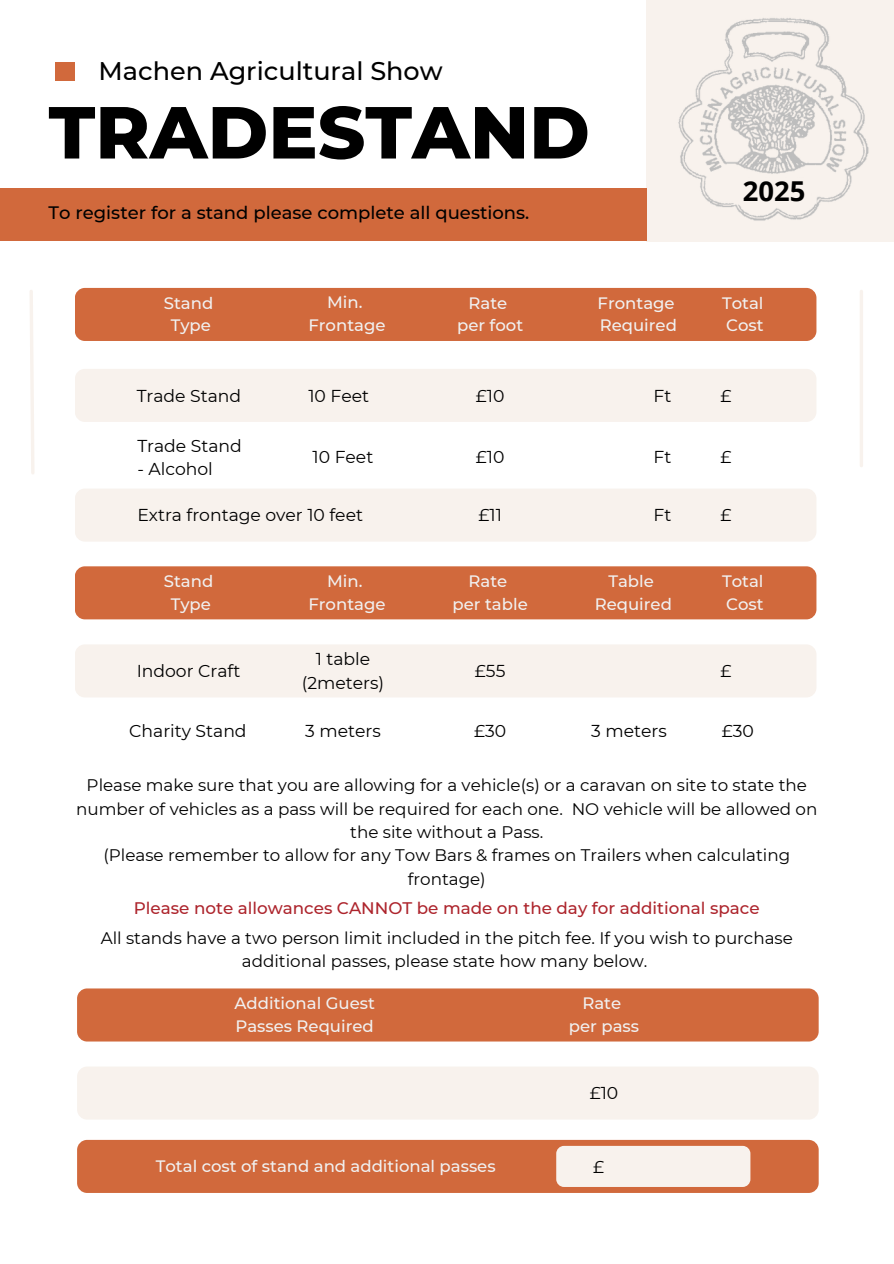
<style>
.page{position:relative;width:894px;height:1264px;background:#fff}
.page>*{position:absolute;margin:0;border:0;box-sizing:border-box;transform-origin:0 0}
.t1{font:800 73.5px "Montserrat";color:#000}
.t2{font:700 27.45px "Open Sans";color:#000}
.t3{font:500 25.5px "Montserrat";color:#000}
.t4{font:500 18px "Montserrat";color:#000}
.t5{font:17.25px/23.7px "Montserrat";color:#000;text-align:center}
.t6{font:16.8px/23.2px "Montserrat";color:#000;text-align:center}
.t7{font:500 16.8px "Montserrat";color:#ad242c}
.t8{font:500 16.5px/22.5px "Montserrat";color:#f1f1f1;text-align:center}
</style>
<div class="page">
<div style="left:646px;top:0;width:247px;height:241px;background:#f8f2ed"></div>
<div style="left:0;top:188px;width:646px;height:53px;background:#d1693c"></div>
<div style="left:56px;top:62px;width:19px;height:19px;background:#d1693c"></div>
<img style="left:678px;top:18px;width:191px;height:203px">
<div style="left:740px;top:178px;width:70px;height:26px;background:#f8f2ed"></div>
<div style="left:75px;top:369px;width:741px;height:53px;background:#f8f2ed;border-radius:10px"></div>
<div style="left:75px;top:288px;width:741px;height:53px;background:#d1693c;border-radius:10px"></div>
<svg style="left:30px;top:290px;width:4px;height:184px"></svg>
<hr style="left:859px;top:291px;width:3px;height:174px;background:#f8f2ed">
<div style="left:75px;top:488px;width:741px;height:53px;background:#f8f2ed;border-radius:10px"></div>
<div style="left:75px;top:566px;width:741px;height:53px;background:#d1693c;border-radius:10px"></div>
<div style="left:75px;top:644px;width:741px;height:53px;background:#f8f2ed;border-radius:10px"></div>
<div style="left:77px;top:988px;width:741px;height:53px;background:#d1693c;border-radius:10px"></div>
<div style="left:77px;top:1066px;width:741px;height:53px;background:#f8f2ed;border-radius:10px"></div>
<div style="left:77px;top:1139px;width:741px;height:53px;background:#d1693c;border-radius:10px"></div>
<div style="left:556px;top:1145px;width:194px;height:41px;background:#f8f2ed;border-radius:8px"></div>
<h3 class="t3" style="left:99px;top:55px;width:345px">Machen Agricultural Show</h3>
<h1 class="t1" style="left:49px;top:87px;width:542px">TRADESTAND</h1>
<p class="t2" style="left:742px;top:172px;width:64px">2025</p>
<p class="t4" style="left:49px;top:202px;width:482px">To register for a stand please complete all questions.</p>
<h2 class="t8" style="left:164px;top:292px;width:51px">Stand<br>Type</h2>
<h3 class="t8" style="left:308px;top:291px;width:79px;line-height:23px">Min.<br>Frontage</h3>
<p class="t8" style="left:457px;top:292px;width:68px">Rate per foot</p>
<p class="t8" style="left:597px;top:292px;width:81px;text-align:left">Frontage<br>Required</p>
<p class="t8" style="left:721px;top:292px;width:43px;text-align:left">Total<br>Cost</p>
<h3 class="t5" style="left:137px;top:383px;width:106px">Trade Stand</h3>
<h3 class="t5" style="left:137px;top:433px;width:106px">Trade Stand</h3>
<h3 class="t5" style="left:137px;top:457px;width:77px">- Alcohol</h3>
<h3 class="t5" style="left:308px;top:383px;width:62px">10 Feet</h3>
<p class="t5" style="left:312px;top:445px;width:62px">10 Feet</p>
<p class="t5" style="left:476px;top:383px;width:30px">£10</p>
<p class="t5" style="left:476px;top:445px;width:30px">£10</p>
<p class="t5" style="left:653px;top:383px;width:19px">Ft</p>
<p class="t5" style="left:653px;top:445px;width:19px">Ft</p>
<p class="t5" style="left:720px;top:383px;width:12px">£</p>
<p class="t5" style="left:720px;top:445px;width:12px">£</p>
<p class="t5" style="left:137px;top:503px;width:227px">Extra frontage over 10 feet</p>
<p class="t5" style="left:478px;top:503px;width:25px">£11</p>
<p class="t5" style="left:653px;top:503px;width:19px">Ft</p>
<p class="t5" style="left:720px;top:503px;width:12px">£</p>
<p class="t8" style="left:164px;top:570px;width:51px">Stand<br>Type</p>
<h3 class="t8" style="left:308px;top:569px;width:79px;line-height:23px">Min.<br>Frontage</h3>
<h3 class="t8" style="left:452px;top:570px;width:77px">Rate<br>per table</h3>
<h3 class="t8" style="left:594px;top:570px;width:79px">Table<br>Required</h3>
<h3 class="t8" style="left:721px;top:570px;width:43px;text-align:left">Total<br>Cost</h3>
<h3 class="t5" style="left:137px;top:659px;width:105px">Indoor Craft</h3>
<p class="t5" style="left:302px;top:647px;width:84px">1 table (2meters)</p>
<p class="t5" style="left:475px;top:659px;width:32px">£55</p>
<p class="t5" style="left:720px;top:659px;width:12px">£</p>
<p class="t5" style="left:129px;top:719px;width:119px">Charity Stand</p>
<p class="t5" style="left:474px;top:719px;width:34px">£30</p>
<p class="t5" style="left:305px;top:719px;width:77px">3 meters</p>
<p class="t5" style="left:591px;top:719px;width:77px">3 meters</p>
<p class="t5" style="left:721px;top:719px;width:34px">£30</p>
<p class="t6" style="left:76px;top:773px;width:742px">Please make sure that you are allowing for a vehicle(s) or a caravan on site to state the number of vehicles as a pass will be required for each one. NO vehicle will be allowed on the site without a Pass.</p>
<p class="t6" style="left:103px;top:843px;width:688px">(Please remember to allow for any Tow Bars &amp; frames on Trailers when calculating frontage)</p>
<p class="t7" style="left:134px;top:897px;width:627px">Please note allowances CANNOT be made on the day for additional space</p>
<h3 class="t6" style="left:101px;top:926px;width:693px">All stands have a two person limit included in the pitch fee. If you wish to purchase additional passes, please state how many below.</h3>
<p class="t8" style="left:234px;top:992px;width:142px;text-align:left">Additional Guest<br>Passes Required</p>
<h3 class="t8" style="left:568px;top:992px;width:72px">Rate per pass</h3>
<h3 class="t5" style="left:589px;top:1081px;width:30px">£10</h3>
<p class="t8" style="left:156px;top:1154px;width:341px">Total cost of stand and additional passes</p>
<h3 class="t5" style="left:593px;top:1154px;width:12px">£</h3>
</div>
